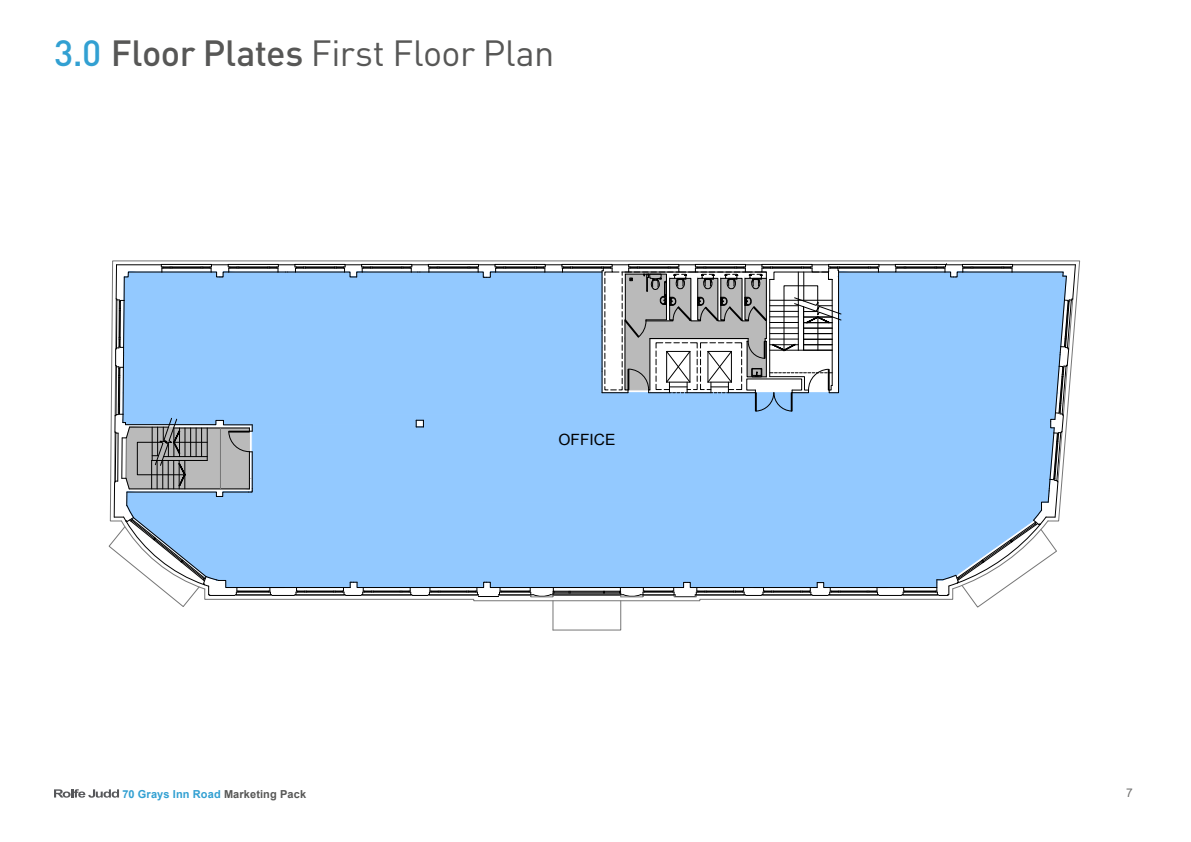
<style>
.page{position:relative;width:1191px;height:842px;background:#fff}
.page>*{position:absolute;margin:0;border:0;box-sizing:border-box;transform-origin:0 0}
.t1{font:36px "DIN Pro";letter-spacing:-.01em;color:#575756}
.t2{font:15.5px "Arial";color:#000}
.t3{font:12px "Arial";color:#70706f}
.t4{font:700 11px "Arial";letter-spacing:.01em;color:#32a0d2}
.s1{font-weight:500;color:#32a0d2}
.s2{font-weight:500}
.s3{color:#575756}
</style>
<div class="page">
<svg style="left:54px;top:789px;width:65px;height:9px"></svg>
<svg style="left:109px;top:264px;width:967px;height:366px"></svg>
<hr style="left:499px;top:595px;width:32px;height:1px;background:#000">
<hr style="left:553px;top:595px;width:68px;height:1px;background:#000">
<p class="t1" style="left:54px;top:25px;width:502px"><span class="s1">3.0</span> <span class="s2">Floor Plates</span> First Floor Plan</p>
<p class="t2" style="left:558px;top:430px;width:58px">OFFICE</p>
<p class="t4" style="left:122px;top:786px;width:185px">70 Grays Inn Road <span class="s3">Marketing Pack</span></p>
<p class="t3" style="left:1126px;top:784px;width:8px">7</p>
</div>
